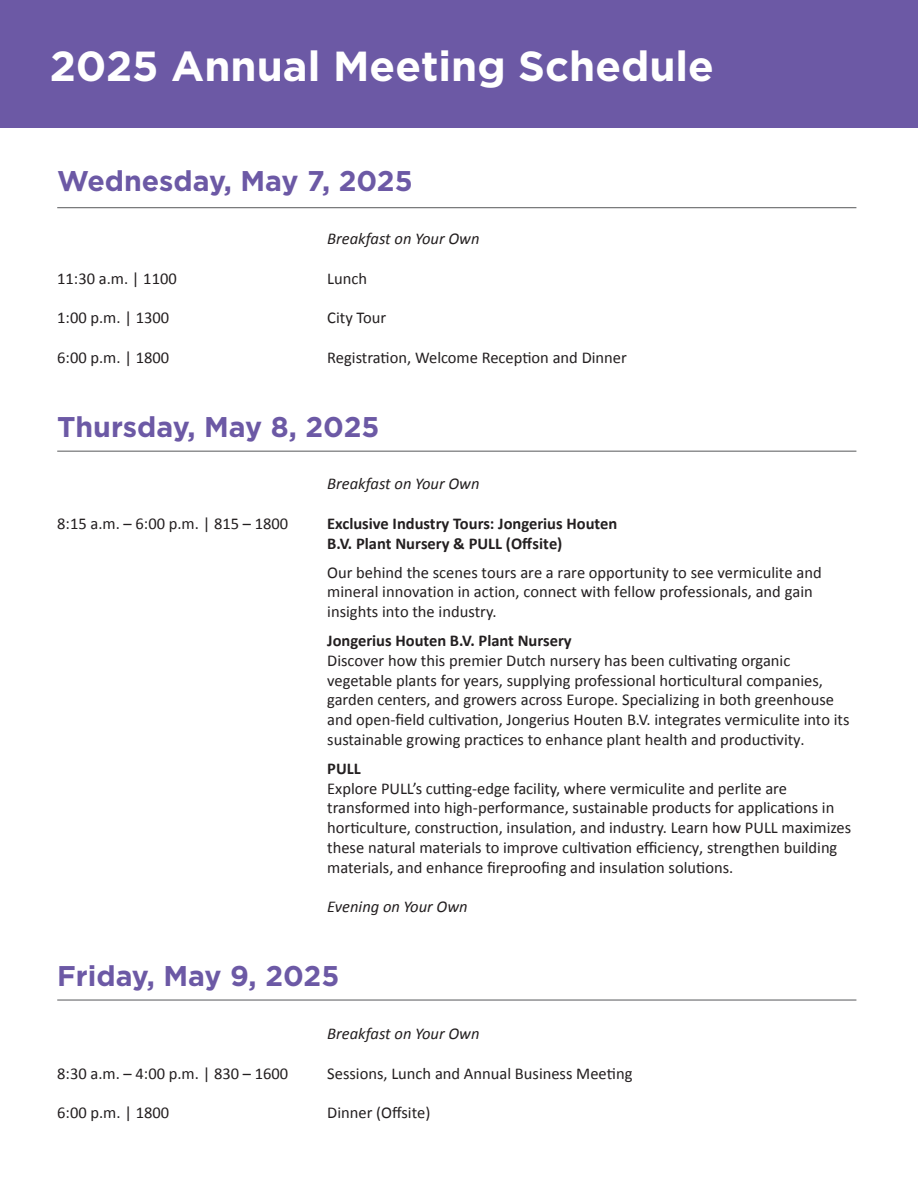
<style>
.page{position:relative;width:918px;height:1188px;background:#fff}
.page>*{position:absolute;margin:0;border:0;box-sizing:border-box;transform-origin:0 0}
.t1{font:700 42px "Gotham";color:#fff}
.t2{font:700 28.5px "Gotham";color:#6c59a5}
.t3{font:16.5px/19.8px "Calibri";color:#231f20}
.t4{font:italic 16.5px "Calibri";color:#231f20}
.t5{font:700 16.5px/19.8px "Calibri";color:#231f20}
.s1{font-weight:700}
</style>
<div class="page">
<div style="left:0;top:0;width:918px;height:127px;background:#6c59a5"></div>
<hr style="left:57px;top:207px;width:799px;height:1px;background:#57585a">
<hr style="left:57px;top:451px;width:799px;height:1px;background:#57585a">
<hr style="left:57px;top:1000px;width:799px;height:1px;background:#57585a">
<p class="t1" style="left:50px;top:38px;width:666px">2025 Annual Meeting Schedule</p>
<p class="t2" style="left:57px;top:162px;width:357px">Wednesday, May 7, 2025</p>
<p class="t4" style="left:327px;top:228px;width:154px">Breakfast on Your Own</p>
<p class="t3" style="left:57px;top:268px;width:121px">11:30 a.m. | 1100</p>
<p class="t3" style="left:327px;top:268px;width:41px">Lunch</p>
<p class="t3" style="left:57px;top:308px;width:113px">1:00 p.m. | 1300</p>
<p class="t3" style="left:327px;top:308px;width:61px">City Tour</p>
<p class="t3" style="left:57px;top:348px;width:113px">6:00 p.m. | 1800</p>
<p class="t3" style="left:327px;top:348px;width:301px">Registration, Welcome Reception and Dinner</p>
<p class="t2" style="left:57px;top:408px;width:324px">Thursday, May 8, 2025</p>
<p class="t3" style="left:57px;top:514px;width:233px">8:15 a.m. – 6:00 p.m. | 815 – 1800</p>
<p class="t4" style="left:327px;top:474px;width:154px">Breakfast on Your Own</p>
<p class="t5" style="left:327px;top:513px;width:291px">Exclusive Industry Tours: Jongerius Houten<br>B.V. Plant Nursery &amp; PULL (Offsite)</p>
<p class="t3" style="left:327px;top:562px;width:496px">Our behind the scenes tours are a rare opportunity to see vermiculite and mineral innovation in action, connect with fellow professionals, and gain insights into the industry.</p>
<p class="t3" style="left:327px;top:631px;width:524px"><span class="s1">Jongerius Houten B.V. Plant Nursery<br></span>Discover how this premier Dutch nursery has been cultivating organic vegetable plants for years, supplying professional horticultural companies, garden centers, and growers across Europe. Specializing in both greenhouse and open-field cultivation, Jongerius Houten B.V. integrates vermiculite into its sustainable growing practices to enhance plant health and productivity.</p>
<p class="t3" style="left:327px;top:759px;width:526px"><span class="s1">PULL<br></span>Explore PULL’s cutting-edge facility, where vermiculite and perlite are transformed into high-performance, sustainable products for applications in horticulture, construction, insulation, and industry. Learn how PULL maximizes these natural materials to improve cultivation efficiency, strengthen building materials, and enhance fireproofing and insulation solutions.</p>
<p class="t4" style="left:327px;top:897px;width:142px">Evening on Your Own</p>
<p class="t2" style="left:57px;top:957px;width:284px">Friday, May 9, 2025</p>
<p class="t4" style="left:327px;top:1023px;width:154px">Breakfast on Your Own</p>
<p class="t3" style="left:57px;top:1063px;width:233px">8:30 a.m. – 4:00 p.m. | 830 – 1600</p>
<p class="t3" style="left:327px;top:1063px;width:307px">Sessions, Lunch and Annual Business Meeting</p>
<p class="t3" style="left:57px;top:1103px;width:113px">6:00 p.m. | 1800</p>
<p class="t3" style="left:327px;top:1103px;width:105px">Dinner (Offsite)</p>
</div>
